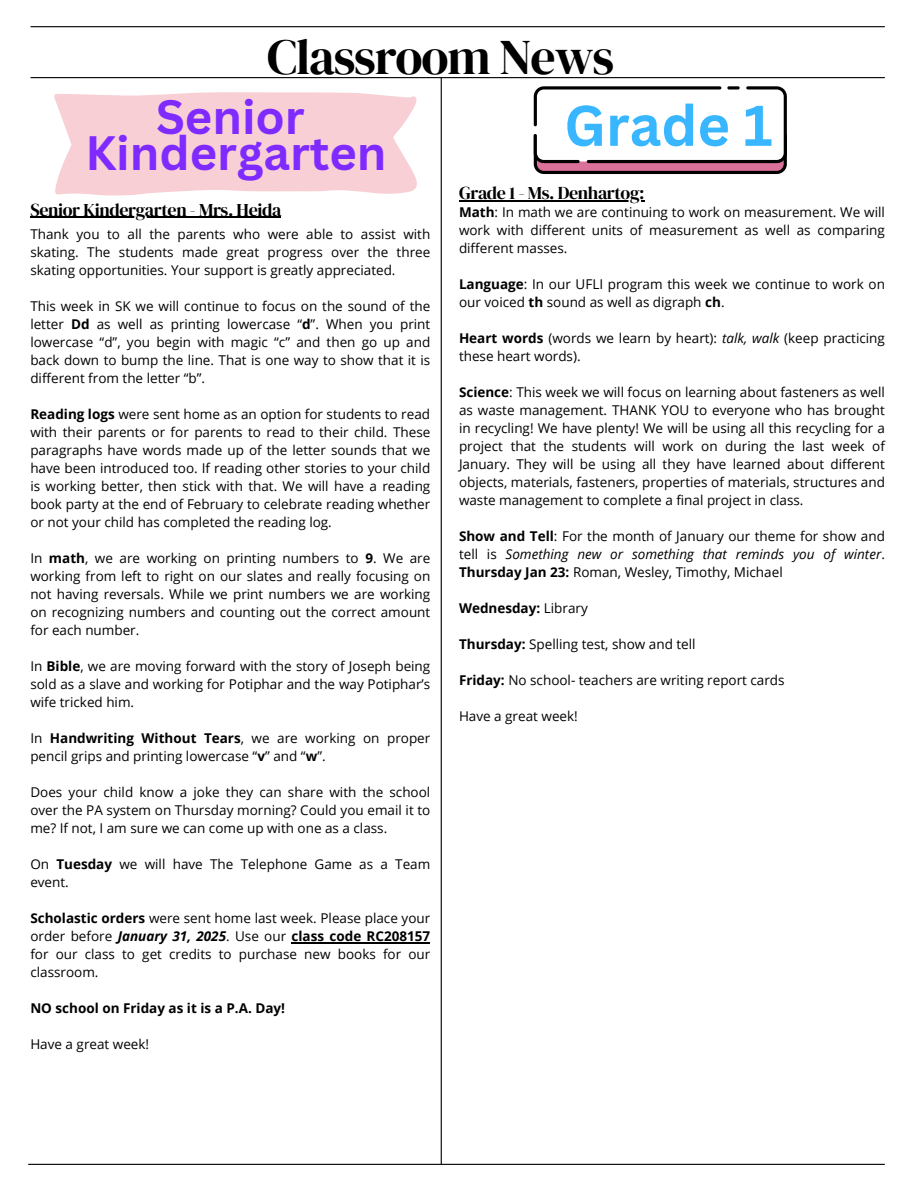
<style>
.page{position:relative;width:918px;height:1188px;background:#fff}
.page>*{position:absolute;margin:0;border:0;box-sizing:border-box;transform-origin:0 0}
.t1{font:700 55.95px "Canva Sans";color:#38b6ff}
.t2{font:49.8px "DM Serif Display";letter-spacing:-.025em;color:#000}
.t3{font:700 46.95px/36px "Canva Sans";color:#7f2aff;text-align:center}
.t4{font:18px "DM Serif Display";letter-spacing:-.02em;color:#000}
.t5{font:13.5px/18px "Open Sans";color:#000;text-align:justify}
.t6{font:700 13.5px "Open Sans";color:#000}
.s1{font-weight:700}
.s2{font-style:italic}
.s3{font-weight:400}
.s4{font-weight:700;font-style:italic}
</style>
<div class="page">
<hr style="left:31px;top:26px;width:853px;height:1px;background:#000">
<hr style="left:441px;top:78px;width:1px;height:1086px;background:#000">
<hr style="left:29px;top:1164px;width:855px;height:1px;background:#000">
<hr style="left:31px;top:77px;width:853px;height:1px;background:#000">
<svg style="left:534px;top:86px;width:253px;height:88px"></svg>
<svg style="left:54px;top:92px;width:363px;height:104px"></svg>
<hr style="left:459px;top:201px;width:185px;height:1px;background:#000">
<hr style="left:292px;top:942px;width:138px;height:1px;background:#000">
<hr style="left:30px;top:217px;width:251px;height:1px;background:#000">
<p class="t2" style="left:267px;top:22px;width:348px">Classroom News</p>
<h3 class="t1" style="left:564px;top:86px;width:210px">Grade 1</h3>
<p class="t3" style="left:85px;top:98px;width:303px">Senior<br>Kindergarten</p>
<p class="t4" style="left:30px;top:197px;width:253px">Senior Kindergarten - Mrs. Heida</p>
<p class="t4" style="left:459px;top:181px;width:187px">Grade 1 - Ms. Denhartog:</p>
<p class="t5" style="left:459px;top:203px;width:427px"><span class="s1">Math</span>: In math we are continuing to work on measurement. We will work with different units of measurement as well as comparing different masses.</p>
<p class="t5" style="left:459px;top:275px;width:427px"><span class="s1">Language</span>: In our UFLI program this week we continue to work on our voiced <span class="s1">th</span> sound as well as digraph <span class="s1">ch</span>.</p>
<h1 class="t5" style="left:459px;top:329px;width:427px"><span class="s1">Heart words</span> (words we learn by heart): <span class="s2">talk, walk</span> (keep practicing these heart words).</h1>
<h2 class="t5" style="left:459px;top:383px;width:427px"><span class="s1">Science</span>: This week we will focus on learning about fasteners as well as waste management. THANK YOU to everyone who has brought in recycling! We have plenty! We will be using all this recycling for a project that the students will work on during the last week of January. They will be using all they have learned about different objects, materials, fasteners, properties of materials, structures and waste management to complete a final project in class.</h2>
<p class="t5" style="left:459px;top:527px;width:427px"><span class="s1">Show and Tell</span>: For the month of January our theme for show and tell is <span class="s2">Something new or something that reminds you of winter</span>.<br><span class="s1">Thursday Jan 23:</span> Roman, Wesley, Timothy, Michael</p>
<p class="t6" style="left:459px;top:599px;width:130px">Wednesday: <span class="s3">Library</span></p>
<p class="t5" style="left:459px;top:635px;width:238px"><span class="s1">Thursday:</span> Spelling test, show and tell</p>
<p class="t5" style="left:459px;top:671px;width:327px"><span class="s1">Friday:</span> No school- teachers are writing report cards</p>
<p class="t5" style="left:459px;top:707px;width:120px">Have a great week!</p>
<p class="t5" style="left:30px;top:225px;width:402px">Thank you to all the parents who were able to assist with skating. The students made great progress over the three skating opportunities. Your support is greatly appreciated.</p>
<p class="t5" style="left:30px;top:297px;width:402px">This week in SK we will continue to focus on the sound of the letter <span class="s1">Dd</span> as well as printing lowercase “<span class="s1">d</span>”. When you print lowercase “d”, you begin with magic “c” and then go up and back down to bump the line. That is one way to show that it is different from the letter “b”.</p>
<p class="t5" style="left:30px;top:405px;width:402px"><span class="s1">Reading logs</span> were sent home as an option for students to read with their parents or for parents to read to their child. These paragraphs have words made up of the letter sounds that we have been introduced too. If reading other stories to your child is working better, then stick with that. We will have a reading book party at the end of February to celebrate reading whether or not your child has completed the reading log.</p>
<p class="t5" style="left:30px;top:549px;width:402px">In <span class="s1">math</span>, we are working on printing numbers to <span class="s1">9</span>. We are working from left to right on our slates and really focusing on not having reversals. While we print numbers we are working on recognizing numbers and counting out the correct amount for each number.</p>
<p class="t5" style="left:30px;top:657px;width:401px">In <span class="s1">Bible</span>, we are moving forward with the story of Joseph being sold as a slave and working for Potiphar and the way Potiphar’s wife tricked him.</p>
<p class="t5" style="left:30px;top:729px;width:402px">In <span class="s1">Handwriting Without Tears</span>, we are working on proper pencil grips and printing lowercase “<span class="s1">v</span>” and “<span class="s1">w</span>”.</p>
<p class="t5" style="left:30px;top:783px;width:402px">Does your child know a joke they can share with the school over the PA system on Thursday morning? Could you email it to me? If not, I am sure we can come up with one as a class.</p>
<p class="t5" style="left:30px;top:855px;width:402px">On <span class="s1">Tuesday</span> we will have The Telephone Game as a Team event.</p>
<p class="t5" style="left:30px;top:909px;width:402px"><span class="s1">Scholastic orders</span> were sent home last week. Please place your order before <span class="s4">January 31, 2025</span>. Use our <span class="s1">class code RC208157 </span>for our class to get credits to purchase new books for our classroom.</p>
<p class="t6" style="left:30px;top:999px;width:256px">NO school on Friday as it is a P.A. Day!</p>
<p class="t5" style="left:30px;top:1035px;width:120px">Have a great week!</p>
</div>
